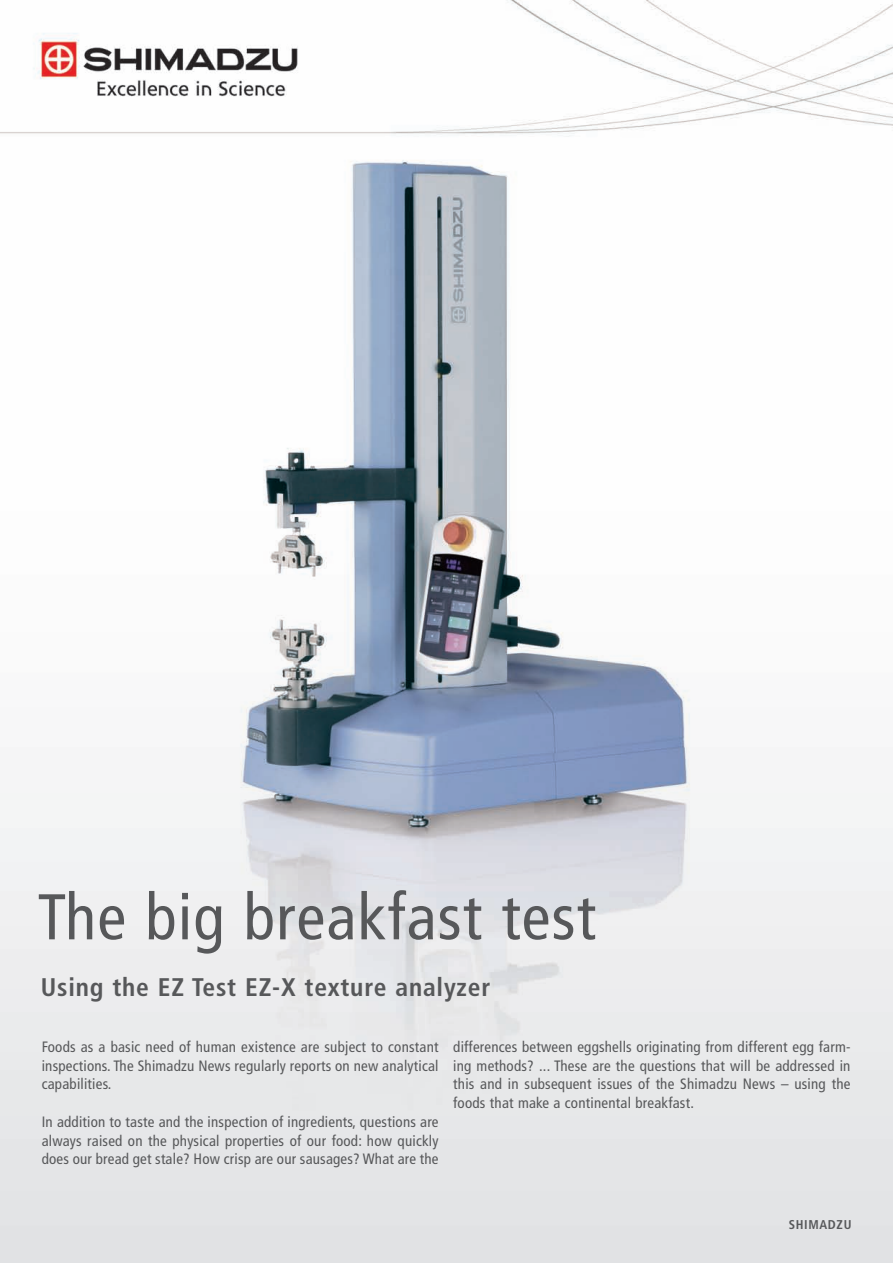
<style>
.page{position:relative;width:893px;height:1263px;background:#fff}
.page>*{position:absolute;margin:0;border:0;box-sizing:border-box;transform-origin:0 0}
.t1{font:condensed 64.5px "Frutiger LT";letter-spacing:.02em;color:#57585a}
.t2{font:700 condensed 25.5px "Frutiger LT";letter-spacing:.03em;color:#57585a}
.t3{font:condensed 15px/18.8px "Frutiger LT";letter-spacing:.015em;color:#57585a;text-align:justify}
.t4{font:700 condensed 12.75px "Frutiger LT";letter-spacing:.05em;color:#57585a}
</style>
<div class="page">
<img style="left:0;top:0;width:893px;height:1263px">
<h1 class="t1" style="left:38px;top:891px;width:560px">The big breakfast test</h1>
<h2 class="t2" style="left:41px;top:976px;width:451px">Using the EZ Test EZ-X texture analyzer</h2>
<p class="t3" style="left:42px;top:1038px;width:398px">Foods as a basic need of human existence are subject to constant inspections. The Shimadzu News regularly reports on new analytical capabilities.</p>
<p class="t3" style="left:42px;top:1113px;width:398px">In addition to taste and the inspection of ingredients, questions are always raised on the physical properties of our food: how quickly does our bread get stale? How crisp are our sausages? What are the</p>
<p class="t3" style="left:453px;top:1038px;width:399px">differences between eggshells originating from different egg farm&shy;ing methods? ... These are the questions that will be addressed in this and in subsequent issues of the Shimadzu News – using the foods that make a continental breakfast.</p>
<p class="t4" style="left:789px;top:1220px;width:64px">SHIMADZU</p>
</div>
